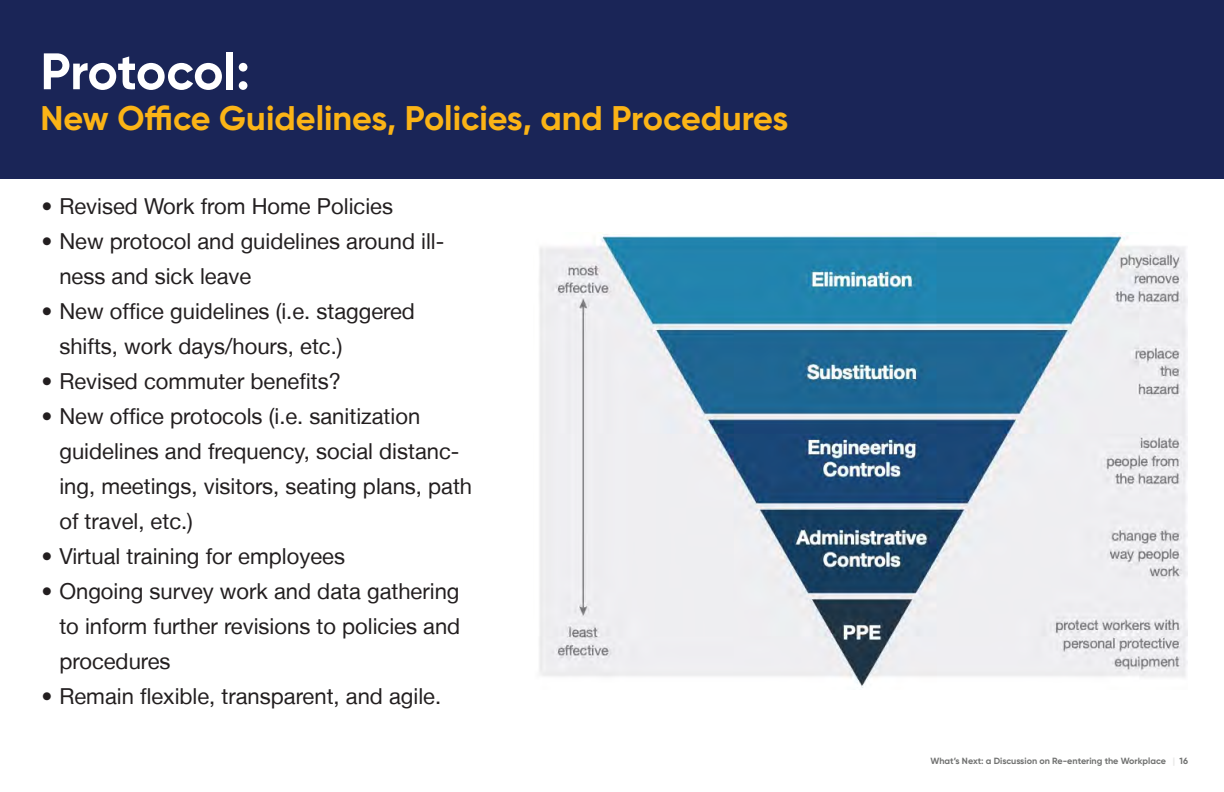
<style>
.page{position:relative;width:1224px;height:792px;background:#fff}
.page>*{position:absolute;margin:0;border:0;box-sizing:border-box;transform-origin:0 0}
.t1{font:700 51.2px "Gilroy";letter-spacing:-.01em;color:#fff}
.t2{font:700 34.2px "Gilroy";color:#fbb416}
.t3{font:22px/35px "Helvetica Neue LT";color:#231f20}
.t4{font:700 9px "Gilroy";color:#717271}
.s1{color:#e8e9e7}
</style>
<div class="page">
<div style="left:0;top:0;width:1224px;height:179px;background:#1a2557"></div>
<img style="left:539px;top:234px;width:649px;height:454px">
<p class="t1" style="left:40px;top:39px;width:211px">Protocol:</p>
<p class="t2" style="left:40px;top:97px;width:749px">New Office Guidelines, Policies, and Procedures</p>
<p class="t3" style="left:41px;top:188px;width:353px">• Revised Work from Home Policies</p>
<p class="t3" style="left:59px;top:223px;width:387px;text-indent:-18px">• New protocol and guidelines around ill&shy;ness and sick leave</p>
<p class="t3" style="left:59px;top:293px;width:357px;text-indent:-18px">• New office guidelines (i.e. staggered shifts, work days/hours, etc.)</p>
<p class="t3" style="left:41px;top:363px;width:301px">• Revised commuter benefits?</p>
<p class="t3" style="left:59px;top:398px;width:414px;text-indent:-18px">• New office protocols (i.e. sanitization guidelines and frequency, social distanc&shy;ing, meetings, visitors, seating plans, path of travel, etc.)</p>
<p class="t3" style="left:41px;top:538px;width:305px">• Virtual training for employees</p>
<p class="t3" style="left:59px;top:573px;width:402px;text-align:justify;text-indent:-18px">• Ongoing survey work and data gathering to inform further revisions to policies and procedures</p>
<p class="t3" style="left:41px;top:678px;width:401px">• Remain flexible, transparent, and agile.</p>
<p class="t4" style="left:931px;top:755px;width:259px">What’s Next: a Discussion on Re-entering the Workplace <span class="s1">|</span> 16</p>
</div>
